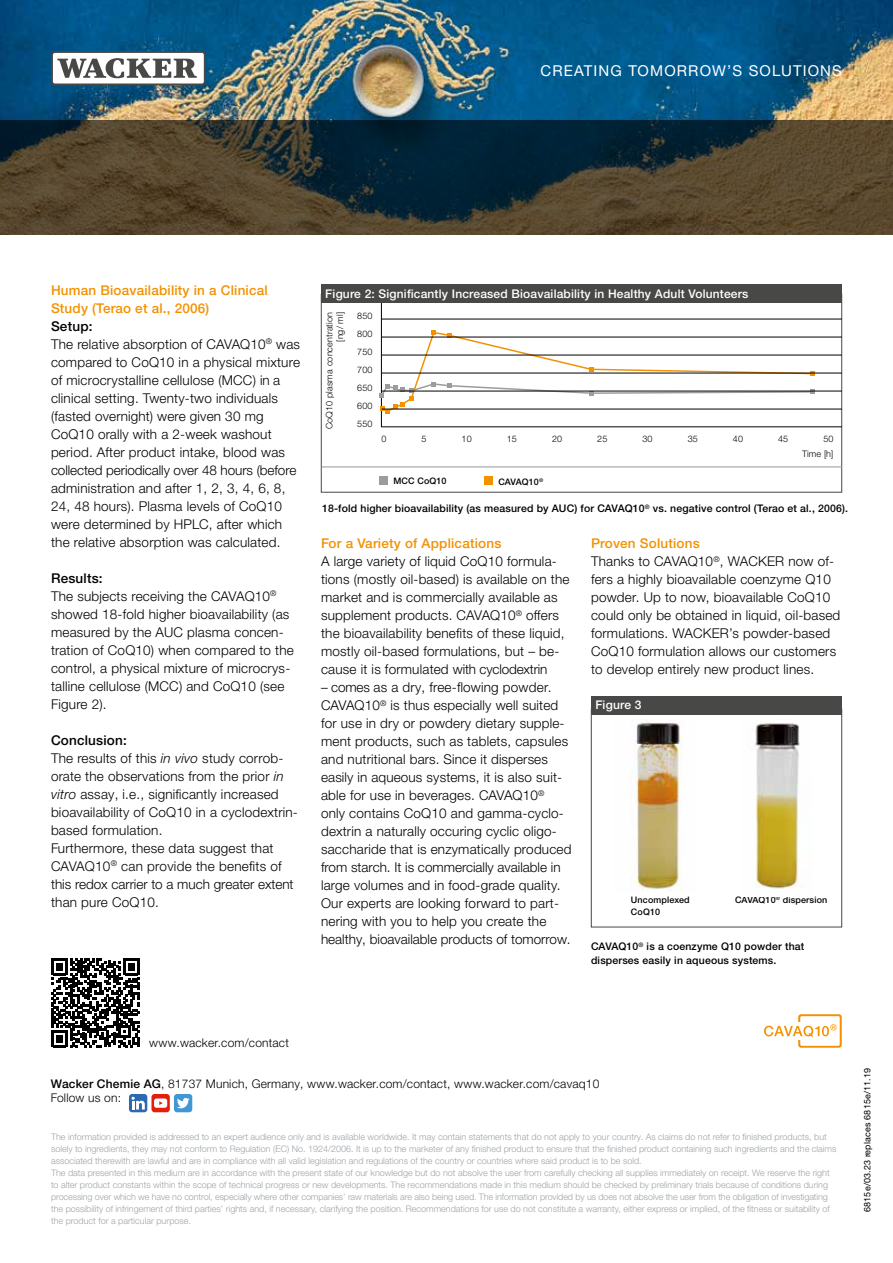
<style>
.page{position:relative;width:893px;height:1263px;background:#fff}
.page>*{position:absolute;margin:0;border:0;box-sizing:border-box;transform-origin:0 0}
.t1{font:15px "Helvetica Panfor Wacker";letter-spacing:.075em;color:#fff}
.t2{font:300 13.5px/18px "Helvetica Panfor Wacker";letter-spacing:.015em;color:#000}
.t3{font:500 13.5px/18px "Helvetica Panfor Wacker";letter-spacing:.015em;color:#f39100}
.t4{font:300 12px/14.4px "Helvetica Panfor Wacker";letter-spacing:.015em;color:#000}
.t5{font:500 12px "Helvetica Panfor Wacker";letter-spacing:.015em;color:#fff}
.t6{font:500 10.5px/13.5px "Helvetica Panfor Wacker";letter-spacing:.015em;color:#000}
.t7{font:9px/12px "Neue Helveticafor WACKER 45";color:#9ea3a7}
.t8{font:300 9px/18px "Helvetica Panfor Wacker";letter-spacing:.015em;color:#000;text-align:justify}
.t9{font:500 9px/12px "Helvetica Panfor Wacker";letter-spacing:.015em;color:#000}
.t10{font:9px "Helvetica Panfor Wacker";letter-spacing:.015em;color:#000}
.t11{font:500 9px "Helvetica Panfor Wacker";letter-spacing:-.005em;color:#000}
.s1{font-weight:500}
.s2{font-style:italic}
.s3{font-weight:500;color:#f39100}
</style>
<div class="page">
<div style="left:591px;top:709px;width:251px;height:218px;border:1px solid #484847"></div>
<div style="left:591px;top:696px;width:251px;height:18px;background:#484847"></div>
<hr style="left:381px;top:292px;width:1px;height:135px;background:#000">
<div style="left:380px;top:476px;width:8px;height:9px;background:#9c9c9d"></div>
<div style="left:485px;top:476px;width:8px;height:9px;background:#f39100"></div>
<hr style="left:322px;top:466px;width:520px;height:1px;background:#9ea3a7">
<img style="left:630px;top:720px;width:53px;height:170px">
<img style="left:755px;top:723px;width:46px;height:166px">
<div style="left:321px;top:285px;width:521px;height:18px;background:#484847"></div>
<img style="left:0;top:0;width:893px;height:120px">
<svg style="left:0;top:120px;width:893px;height:114px;background:#3b3a2f"></svg>
<svg style="left:379px;top:331px;width:435px;height:83px"></svg>
<hr style="left:382px;top:319px;width:460px;height:1px;background:#000">
<hr style="left:382px;top:337px;width:460px;height:1px;background:#000">
<hr style="left:382px;top:355px;width:460px;height:1px;background:#000">
<hr style="left:382px;top:373px;width:460px;height:1px;background:#000">
<hr style="left:382px;top:391px;width:460px;height:1px;background:#000">
<hr style="left:382px;top:409px;width:460px;height:1px;background:#000">
<hr style="left:381px;top:427px;width:461px;height:1px;background:#000">
<svg style="left:51px;top:51px;width:155px;height:34px"></svg>
<div style="left:53px;top:53px;width:151px;height:30px;background:#fff;border-radius:2px"></div>
<svg style="left:57px;top:58px;width:140px;height:20px"></svg>
<svg style="left:764px;top:1014px;width:78px;height:34px"></svg>
<svg style="left:51px;top:958px;width:89px;height:89px"></svg>
<svg style="left:151px;top:1093px;width:19px;height:20px"></svg>
<div style="left:151px;top:1094px;width:19px;height:18px;background:#e41e0a;border-radius:3px"></div>
<div style="left:154px;top:1098px;width:13px;height:10px;background:#fff;border-radius:2px"></div>
<svg style="left:159px;top:1101px;width:4px;height:4px"></svg>
<svg style="left:173px;top:1093px;width:20px;height:20px"></svg>
<div style="left:174px;top:1094px;width:18px;height:18px;background:#4197d3;border-radius:3px"></div>
<svg style="left:177px;top:1098px;width:13px;height:10px"></svg>
<svg style="left:128px;top:1093px;width:20px;height:20px"></svg>
<div style="left:129px;top:1094px;width:18px;height:18px;background:#2d68b1;border-radius:3px"></div>
<svg style="left:131px;top:1097px;width:14px;height:12px"></svg>
<p class="t1" style="left:540px;top:61px;width:303px">CREATING TOMORROW’S SOLUTIONS</p>
<p class="t3" style="left:51px;top:281px;width:218px">Human Bioavailability in a Clinical<br>Study (Terao et al., 2006)</p>
<p class="t2" style="left:51px;top:317px;width:251px"><span class="s1">Setup:<br></span>The relative absorption of CAVAQ10<sup>®</sup> was compared to CoQ10 in a physical mixture of microcrystalline cellulose (MCC) in a clinical setting. Twenty-two individuals (fasted overnight) were given 30 mg CoQ10 orally with a 2-week washout period. After product intake, blood was collected periodically over 48 hours (before administration and after 1, 2, 3, 4, 6, 8, 24, 48 hours). Plasma levels of CoQ10 were determined by HPLC, after which the relative absorption was calculated.</p>
<p class="t2" style="left:51px;top:569px;width:244px"><span class="s1">Results:<br></span>The subjects receiving the CAVAQ10<sup>® </sup>showed 18-fold higher bioavailability (as measured by the AUC plasma concen&shy;tration of CoQ10) when compared to the control, a physical mixture of microcrys&shy;talline cellulose (MCC) and CoQ10 (see<br>Figure 2).</p>
<p class="t2" style="left:51px;top:731px;width:248px"><span class="s1">Conclusion:<br></span>The results of this <span class="s2">in vivo</span> study corrob&shy;orate the observations from the prior <span class="s2">in vitro</span> assay, i.e., significantly increased bioavailability of CoQ10 in a cyclodextrin&shy;based formulation.<br>Furthermore, these data suggest that CAVAQ10<sup>®</sup> can provide the benefits of this redox carrier to a much greater extent than pure CoQ10.</p>
<p class="t5" style="left:325px;top:287px;width:425px">Figure 2: Significantly Increased Bioavailability in Healthy Adult Volunteers</p>
<p class="t8" style="left:320px;top:429px;width:119px;rotate:-90deg">CoQ10 plasma concentration</p>
<p class="t8" style="left:331px;top:342px;width:31px;rotate:-90deg">[ng/ ml]</p>
<p class="t8" style="left:357px;top:307px;width:17px">850<br>800<br>750<br>700<br>650<br>600</p>
<p class="t8" style="left:357px;top:415px;width:17px">550</p>
<p class="t8" style="left:381px;top:430px;width:7px">0</p>
<p class="t8" style="left:421px;top:430px;width:7px">5</p>
<p class="t8" style="left:462px;top:430px;width:12px">10</p>
<p class="t8" style="left:507px;top:430px;width:12px">15</p>
<p class="t8" style="left:552px;top:430px;width:12px">20</p>
<p class="t8" style="left:597px;top:430px;width:12px">25</p>
<p class="t8" style="left:642px;top:430px;width:12px">30</p>
<p class="t8" style="left:688px;top:430px;width:12px">35</p>
<p class="t8" style="left:733px;top:430px;width:12px">40</p>
<p class="t8" style="left:778px;top:430px;width:12px">45</p>
<p class="t8" style="left:823px;top:430px;width:12px">50</p>
<p class="t9" style="left:393px;top:475px;width:55px">MCC CoQ10</p>
<p class="t11" style="left:498px;top:476px;width:46px">CAVAQ10<sup>®</sup></p>
<p class="t6" style="left:322px;top:502px;width:528px">18-fold higher bioavailability (as measured by AUC) for CAVAQ10<sup>®</sup> vs. negative control (Terao et al., 2006).</p>
<p class="t8" style="left:802px;top:444px;width:33px">Time [h]</p>
<p class="t3" style="left:321px;top:534px;width:182px">For a Variety of Applications</p>
<p class="t2" style="left:321px;top:552px;width:250px">A large variety of liquid CoQ10 formula&shy;tions (mostly oil-based) is available on the market and is commercially available as supplement products. CAVAQ10<sup>®</sup> offers the bioavailability benefits of these liquid, mostly oil-based formulations, but – be&shy;cause it is formulated with cyclodextrin</p>
<p class="t2" style="left:321px;top:678px;width:252px">– comes as a dry, free-flowing powder.<br>CAVAQ10<sup>®</sup> is thus especially well suited for use in dry or powdery dietary supple&shy;ment products, such as tablets, capsules and nutritional bars. Since it disperses easily in aqueous systems, it is also suit&shy;able for use in beverages. CAVAQ10<sup>® </sup>only contains CoQ10 and gamma-cyclo&shy;dextrin a naturally occuring cyclic oligo&shy;saccharide that is enzymatically produced from starch. It is commercially available in large volumes and in food-grade quality.<br>Our experts are looking forward to part&shy;nering with you to help you create the healthy, bioavailable products of tomorrow.</p>
<p class="t2" style="left:591px;top:534px;width:251px"><span class="s3">Proven Solutions<br></span>Thanks to CAVAQ10<sup>®</sup>, WACKER now of&shy;fers a highly bioavailable coenzyme Q10 powder. Up to now, bioavailable CoQ10 could only be obtained in liquid, oil-based formulations. WACKER’s powder-based CoQ10 formulation allows our customers to develop entirely new product lines.</p>
<p class="t5" style="left:595px;top:698px;width:48px">Figure 3</p>
<p class="t9" style="left:631px;top:894px;width:60px">Uncomplexed<br>CoQ10</p>
<p class="t9" style="left:735px;top:894px;width:94px">CAVAQ10<sup>®</sup> dispersion</p>
<p class="t6" style="left:591px;top:940px;width:215px">CAVAQ10<sup>®</sup> is a coenzyme Q10 powder that disperses easily in aqueous systems.</p>
<p class="t4" style="left:149px;top:1036px;width:141px">www.wacker.com/contact</p>
<p class="t4" style="left:51px;top:1076px;width:550px"><span class="s1">Wacker Chemie AG</span>, 81737 Munich, Germany, www.wacker.com/contact, www.wacker.com/cavaq10<br>Follow us on:</p>
<p class="t7" style="left:51px;top:1131px;width:787px">The information provided is addressed to an expert audience only and is available worldwide. It may contain statements that do not apply to your country. As claims do not refer to finished products, but solely to ingredients, they may not conform to Regulation (EC) No. 1924/2006. It is up to the marketer of any finished product to ensure that the finished product containing such ingredients and the claims associated therewith are lawful and are in compliance with all valid legislation and regulations of the country or countries where said product is to be sold.<br>The data presented in this medium are in accordance with the present state of our knowledge but do not absolve the user from carefully checking all supplies immediately on receipt. We reserve the right to alter product constants within the scope of technical progress or new developments. The recommendations made in this medium should be checked by preliminary trials because of conditions during processing over which we have no control, especially where other companies’ raw materials are also being used. The information provided by us does not absolve the user from the obligation of investigating the possibility of infringement of third parties’ rights and, if necessary, clarifying the position. Recommendations for use do not constitute a warranty, either express or implied, of the fitness or suitability of the product for a particular purpose.</p>
<p class="t10" style="left:862px;top:1212px;width:145px;rotate:-90deg">6815e/03.23 replaces 6815e/11.19</p>
</div>
